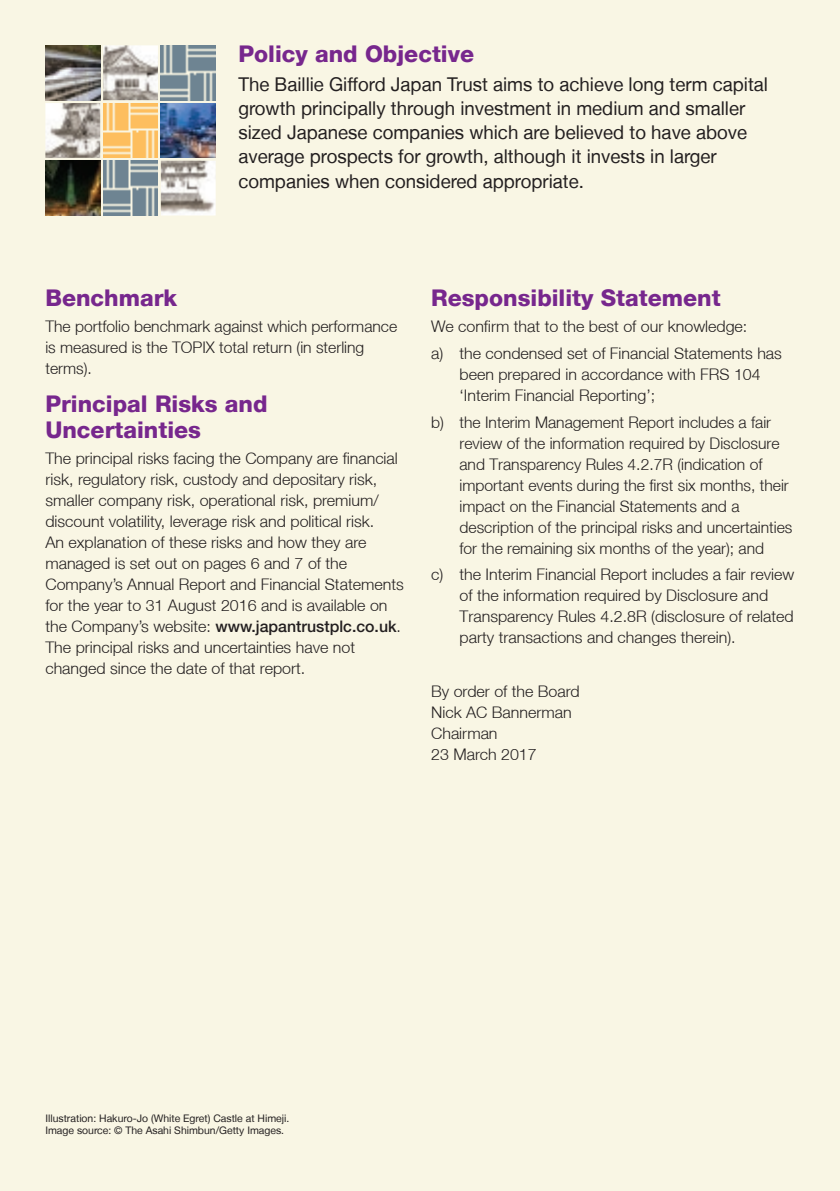
<style>
.page{position:relative;width:840px;height:1191px;background:#fff}
.page>*{position:absolute;margin:0;border:0;box-sizing:border-box;transform-origin:0 0}
.t1{font:800 23px/26px "Helvetica Neue LT";color:#77278d}
.t2{font:19px/24px "Helvetica Neue LT";color:#231f20}
.t3{font:300 16px/21px "Helvetica Neue LT";color:#231f20}
.t4{font:500 16px "Helvetica Neue LT Std";color:#231f20}
.t5{font:10.4px/12px "Helvetica Neue LT";color:#231f20}
.s1{font-family:"Helvetica Neue LT";font-weight:300}
</style>
<div class="page">
<div style="left:0;top:0;width:839px;height:1191px;background:#f9f6e4"></div>
<img style="left:45px;top:45px;width:170px;height:170px">
<img style="left:45px;top:45px;width:55px;height:55px">
<h1 class="t1" style="left:238px;top:41px;width:237px">Policy and Objective</h1>
<p class="t2" style="left:238px;top:72px;width:531px">The Baillie Gifford Japan Trust aims to achieve long term capital growth principally through investment in medium and smaller sized Japanese companies which are believed to have above average prospects for growth, although it invests in larger companies when considered appropriate.</p>
<h1 class="t1" style="left:45px;top:284px;width:133px">Benchmark</h1>
<p class="t3" style="left:45px;top:316px;width:353px">The portfolio benchmark against which performance is measured is the TOPIX total return (in sterling terms).</p>
<h1 class="t1" style="left:45px;top:390px;width:223px">Principal Risks and<br>Uncertainties</h1>
<p class="t3" style="left:45px;top:448px;width:359px">The principal risks facing the Company are financial risk, regulatory risk, custody and depositary risk, smaller company risk, operational risk, premium/ discount volatility, leverage risk and political risk.<br>An explanation of these risks and how they are managed is set out on pages 6 and 7 of the Company’s Annual Report and Financial Statements for the year to 31 August 2016 and is available on</p>
<p class="t4" style="left:45px;top:617px;width:357px"><span class="s1">the Company’s website:</span> www.japantrustplc.co.uk<span class="s1">.</span></p>
<p class="t3" style="left:45px;top:637px;width:311px">The principal risks and uncertainties have not changed since the date of that report.</p>
<h1 class="t1" style="left:431px;top:284px;width:291px">Responsibility Statement</h1>
<p class="t3" style="left:431px;top:313px;width:352px;line-height:26.6px">We confirm that to the best of our knowledge:<br>a) the condensed set of Financial Statements has</p>
<p class="t3" style="left:459px;top:363px;width:302px">been prepared in accordance with FRS 104 ‘Interim Financial Reporting’;</p>
<p class="t3" style="left:459px;top:411px;width:334px;text-indent:-28px">b) the Interim Management Report includes a fair review of the information required by Disclosure and Transparency Rules 4.2.7R (indication of important events during the first six months, their impact on the Financial Statements and a description of the principal risks and uncertainties for the remaining six months of the year); and</p>
<p class="t3" style="left:459px;top:564px;width:336px;text-indent:-28px">c) the Interim Financial Report includes a fair review of the information required by Disclosure and Transparency Rules 4.2.8R (disclosure of related party transactions and changes therein).</p>
<p class="t3" style="left:431px;top:680px;width:150px">By order of the Board<br>Nick AC Bannerman<br>Chairman<br>23 March 2017</p>
<p class="t5" style="left:45px;top:1112px;width:245px">Illustration: Hakuro-Jo (White Egret) Castle at Himeji.<br>Image source: © The Asahi Shimbun/Getty Images.</p>
</div>
